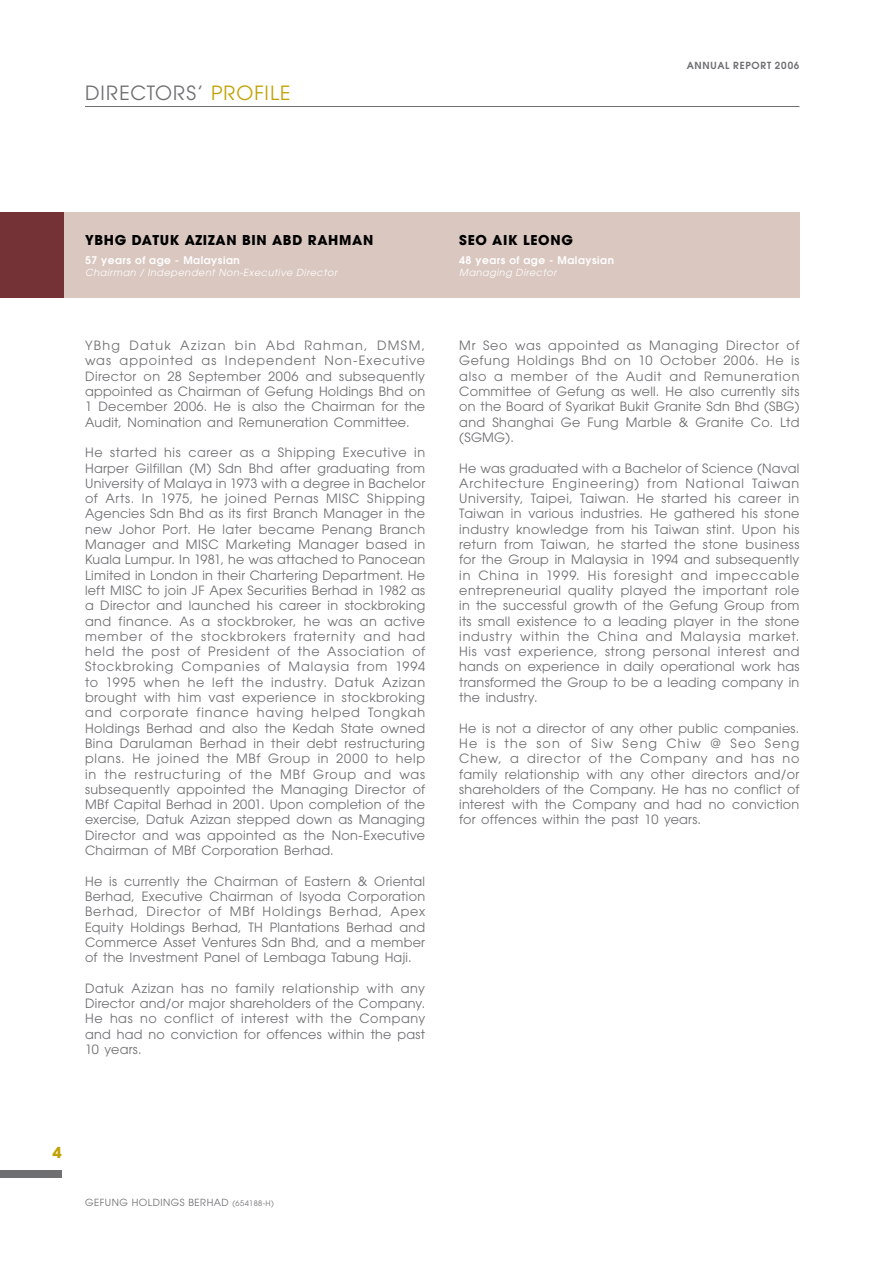
<style>
.page{position:relative;width:893px;height:1263px;background:#fff}
.page>*{position:absolute;margin:0;border:0;box-sizing:border-box;transform-origin:0 0}
.t1{font:19.5px "Avant Garde";letter-spacing:.055em;color:#6d6f71}
.t2{font:700 13.5px "Avant Garde";letter-spacing:.05em;color:#000}
.t3{font:12.75px/15.3px "Avant Garde";letter-spacing:.02em;color:#6d6f71;text-align:justify}
.t4{font:600 10.5px "Avant Garde";letter-spacing:.05em;color:#fff}
.t5{font:italic 9.75px "Avant Garde";letter-spacing:.05em;color:#fff}
.t6{font:9.75px "Avant Garde";letter-spacing:.05em;color:#6d6f71}
.t7{font:600 9.75px "Avant Garde";letter-spacing:.08em;color:#6d6f71}
.s1{color:#c2a204}
.s2{font-size:7.5px}
</style>
<div class="page">
<div style="left:0;top:1170px;width:62px;height:8px;background:#6d6f71"></div>
<hr style="left:85px;top:106px;width:714px;height:1px;background:#6d6f71">
<div style="left:0;top:213px;width:799px;height:85px;background:#d9c7c0"></div>
<div style="left:0;top:213px;width:64px;height:85px;background:#743237"></div>
<h1 class="t1" style="left:85px;top:82px;width:207px">DIRECTORS’ <span class="s1">PROFILE</span></h1>
<p class="t7" style="left:687px;top:59px;width:114px">ANNUAL REPORT 2006</p>
<p class="t2" style="left:85px;top:232px;width:198px">YBHG DATUK AZIZAN BIN ABD</p>
<p class="t2" style="left:308px;top:232px;width:67px">RAHMAN</p>
<p class="t4" style="left:85px;top:253px;width:156px">57 years of age - Malaysian</p>
<p class="t5" style="left:85px;top:266px;width:253px">Chairman / Independent Non-Executive Director</p>
<p class="t3" style="left:85px;top:338px;width:342px">YBhg Datuk Azizan bin Abd Rahman, DMSM, was appointed as Independent Non-Executive Director on 28 September 2006 and subsequently appointed as Chairman of Gefung Holdings Bhd on 1 December 2006. He is also the Chairman for the Audit, Nomination and Remuneration Committee.</p>
<p class="t3" style="left:85px;top:445px;width:342px">He started his career as a Shipping Executive in Harper Gilfillan (M) Sdn Bhd after graduating from University of Malaya in 1973 with a degree in Bachelor of Arts. In 1975, he joined Pernas MISC Shipping Agencies Sdn Bhd as its first Branch Manager in the new Johor Port. He later became Penang Branch Manager and MISC Marketing Manager based in Kuala Lumpur. In 1981, he was attached to Panocean Limited in London in their Chartering Department. He left MISC to join JF Apex Securities Berhad in 1982 as a Director and launched his career in stockbroking and finance. As a stockbroker, he was an active member of the stockbrokers fraternity and had held the post of President of the Association of Stockbroking Companies of Malaysia from 1994 to 1995 when he left the industry. Datuk Azizan brought with him vast experience in stockbroking and corporate finance having helped Tongkah Holdings Berhad and also the Kedah State owned Bina Darulaman Berhad in their debt restructuring plans. He joined the MBf Group in 2000 to help in the restructuring of the MBf Group and was subsequently appointed the Managing Director of MBf Capital Berhad in 2001. Upon completion of the exercise, Datuk Azizan stepped down as Managing Director and was appointed as the Non-Executive Chairman of MBf Corporation Berhad.</p>
<p class="t3" style="left:85px;top:873px;width:342px">He is currently the Chairman of Eastern &amp; Oriental Berhad, Executive Chairman of Isyoda Corporation Berhad, Director of MBf Holdings Berhad, Apex Equity Holdings Berhad, TH Plantations Berhad and Commerce Asset Ventures Sdn Bhd, and a member of the Investment Panel of Lembaga Tabung Haji.</p>
<p class="t3" style="left:85px;top:980px;width:342px">Datuk Azizan has no family relationship with any Director and/or major shareholders of the Company.<br>He has no conflict of interest with the Company and had no conviction for offences within the past 10 years.</p>
<p class="t2" style="left:459px;top:232px;width:115px">SEO AIK LEONG</p>
<p class="t4" style="left:459px;top:253px;width:156px">48 years of age - Malaysian</p>
<p class="t5" style="left:459px;top:266px;width:99px">Managing Director</p>
<p class="t3" style="left:459px;top:338px;width:342px">Mr Seo was appointed as Managing Director of Gefung Holdings Bhd on 10 October 2006. He is also a member of the Audit and Remuneration Committee of Gefung as well. He also currently sits on the Board of Syarikat Bukit Granite Sdn Bhd (SBG) and Shanghai Ge Fung Marble &amp; Granite Co. Ltd (SGMG).</p>
<p class="t3" style="left:459px;top:460px;width:342px">He was graduated with a Bachelor of Science (Naval Architecture Engineering) from National Taiwan University, Taipei, Taiwan. He started his career in Taiwan in various industries. He gathered his stone industry knowledge from his Taiwan stint. Upon his return from Taiwan, he started the stone business for the Group in Malaysia in 1994 and subsequently in China in 1999. His foresight and impeccable entrepreneurial quality played the important role in the successful growth of the Gefung Group from its small existence to a leading player in the stone industry within the China and Malaysia market.<br>His vast experience, strong personal interest and hands on experience in daily operational work has transformed the Group to be a leading company in the industry.</p>
<p class="t3" style="left:459px;top:720px;width:342px">He is not a director of any other public companies.<br>He is the son of Siw Seng Chiw @ Seo Seng Chew, a director of the Company and has no family relationship with any other directors and/or shareholders of the Company. He has no conflict of interest with the Company and had no conviction for offences within the past 10 years.</p>
<p class="t6" style="left:85px;top:1197px;width:190px">GEFUNG HOLDINGS BERHAD <span class="s2">(654188-H)</span></p>
</div>
